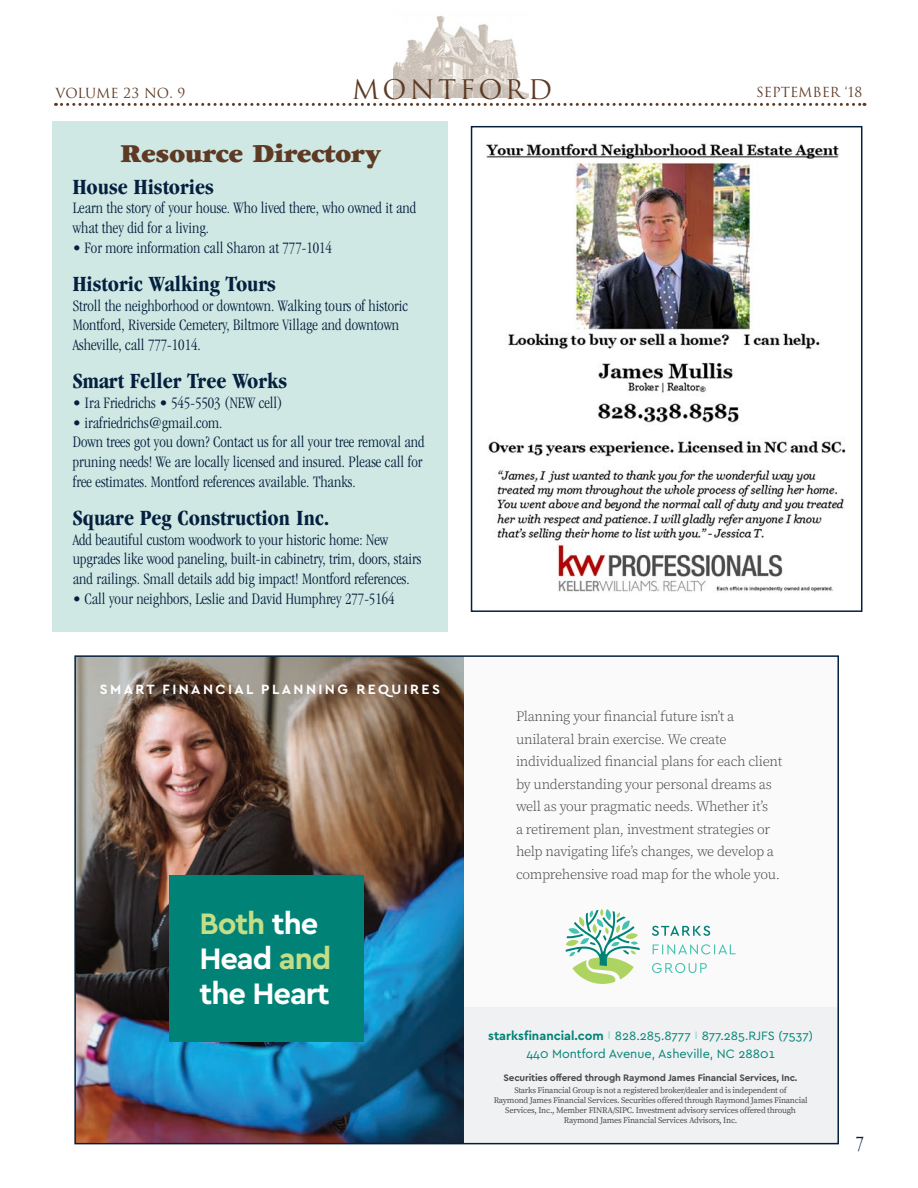
<style>
.page{position:relative;width:918px;height:1188px;background:#fff}
.page>*{position:absolute;margin:0;border:0;box-sizing:border-box;transform-origin:0 0}
.t1{font:700 31.05px/34.8px "Cera GR";letter-spacing:-.035em;color:#fff}
._2018_AA-Head__with{font:900 27px "Garamond";letter-spacing:-.01em;color:#5e3a24}
.t2{font:26.25px "Trajan";letter-spacing:.125em;color:#5e3a24}
._2018_AA-Body_Head{font:700 condensed 22.5px "Garamond";color:#05203e}
.t3{font:300 condensed 21px "Garamond";color:#05203e}
._2018_AA-Body{font:300 condensed 16.5px/19.8px "Garamond";color:#05203e}
.t4{font:300 14.1px/22.5px "Source Serif Pro";letter-spacing:-.02em;color:#3e3e3f}
.t5{font:700 14.1px "Cera GR";letter-spacing:.17em;color:#fff}
.t6{font:13.5px "Trajan";color:#5e3a24}
.t7{font:12.75px/18.3px "Cera GR";color:#008376;text-align:center}
.t8{font:700 9.9px "Cera GR";letter-spacing:-.02em;color:#4b4c4d}
.t9{font:8.4px/9.9px "Source Serif Pro";letter-spacing:-.03em;color:#4b4c4d;text-align:center}
.s1{color:#c4de88}
.s2{font-family:"Cera PRO";font-weight:700}
.s3{font-size:8.4px;color:#44c2b2}
</style>
<div class="page">
<img style="left:393px;top:15px;width:135px;height:83px">
<svg style="left:55px;top:103px;width:810px;height:3px"></svg>
<img style="left:74px;top:655px;width:765px;height:490px">
<div style="left:53px;top:122px;width:395px;height:510px;background:#cfe8e4"></div>
<img style="left:486px;top:143px;width:360px;height:449px">
<div style="left:471px;top:126px;width:391px;height:486px;border:2px solid #05203e"></div>
<p class="t6" style="left:55px;top:85px;width:132px">VOLUME 23 NO. 9</p>
<h3 class="t2" style="left:352px;top:74px;width:202px">MONTFORD</h3>
<p class="t6" style="left:756px;top:84px;width:108px">SEPTEMBER ‘18</p>
<p class="_2018_AA-Head__with" style="left:120px;top:139px;width:262px">Resource Directory</p>
<p class="_2018_AA-Body_Head" style="left:73px;top:174px;width:143px">House Histories</p>
<p class="_2018_AA-Body" style="left:73px;top:198px;width:345px">Learn the story of your house. Who lived there, who owned it and what they did for a living.</p>
<p class="_2018_AA-Body" style="left:73px;top:238px;width:261px">• For more information call Sharon at 777-1014</p>
<p class="_2018_AA-Body_Head" style="left:73px;top:271px;width:205px">Historic Walking Tours</p>
<p class="_2018_AA-Body" style="left:73px;top:296px;width:337px">Stroll the neighborhood or downtown. Walking tours of historic<br>Montford, Riverside Cemetery, Biltmore Village and downtown<br>Asheville, call 777-1014.</p>
<p class="_2018_AA-Body_Head" style="left:73px;top:368px;width:216px">Smart Feller Tree Works</p>
<p class="_2018_AA-Body" style="left:73px;top:393px;width:211px">• Ira Friedrichs • 545-5503 (NEW cell)</p>
<p class="_2018_AA-Body" style="left:73px;top:413px;width:353px">• irafriedrichs@gmail.com.<br>Down trees got you down? Contact us for all your tree removal and pruning needs! We are locally licensed and insured. Please call for free estimates. Montford references available. Thanks.</p>
<p class="_2018_AA-Body_Head" style="left:73px;top:505px;width:258px">Square Peg Construction Inc.</p>
<p class="_2018_AA-Body" style="left:73px;top:530px;width:350px">Add beautiful custom woodwork to your historic home: New upgrades like wood paneling, built-in cabinetry, trim, doors, stairs and railings. Small details add big impact! Montford references.</p>
<p class="_2018_AA-Body" style="left:73px;top:589px;width:323px">• Call your neighbors, Leslie and David Humphrey 277-5164</p>
<p class="t5" style="left:100px;top:681px;width:342px">SMART FINANCIAL PLANNING REQUIRES</p>
<p class="t1" style="left:200px;top:906px;width:133px"><span class="s1">Both</span> the<br>Head <span class="s1">and </span>the Heart</p>
<p class="t4" style="left:516px;top:706px;width:268px">Planning your financial future isn’t a unilateral brain exercise. We create individualized financial plans for each client by understanding your personal dreams as well as your pragmatic needs. Whether it’s<br>a retirement plan, investment strategies or help navigating life’s changes, we develop a comprehensive road map for the whole you.</p>
<p class="t7" style="left:488px;top:1026px;width:326px"><span class="s2">starksfinancial.com</span> <span class="s3">|</span> 828.285.8777 <span class="s3">|</span> 877.285.RJFS (7537)<br>440 Montford Avenue, Asheville, NC 28801</p>
<p class="t8" style="left:504px;top:1072px;width:296px">Securities offered through Raymond James Financial Services, Inc.</p>
<p class="t9" style="left:494px;top:1086px;width:315px">Starks Financial Group is not a registered broker/dealer and is independent of<br>Raymond James Financial Services. Securities offered through Raymond James Financial Services, Inc., Member FINRA/SIPC. Investment advisory services offered through Raymond James Financial Services Advisors, Inc.</p>
<p class="t3" style="left:856px;top:1132px;width:10px">7</p>
</div>
